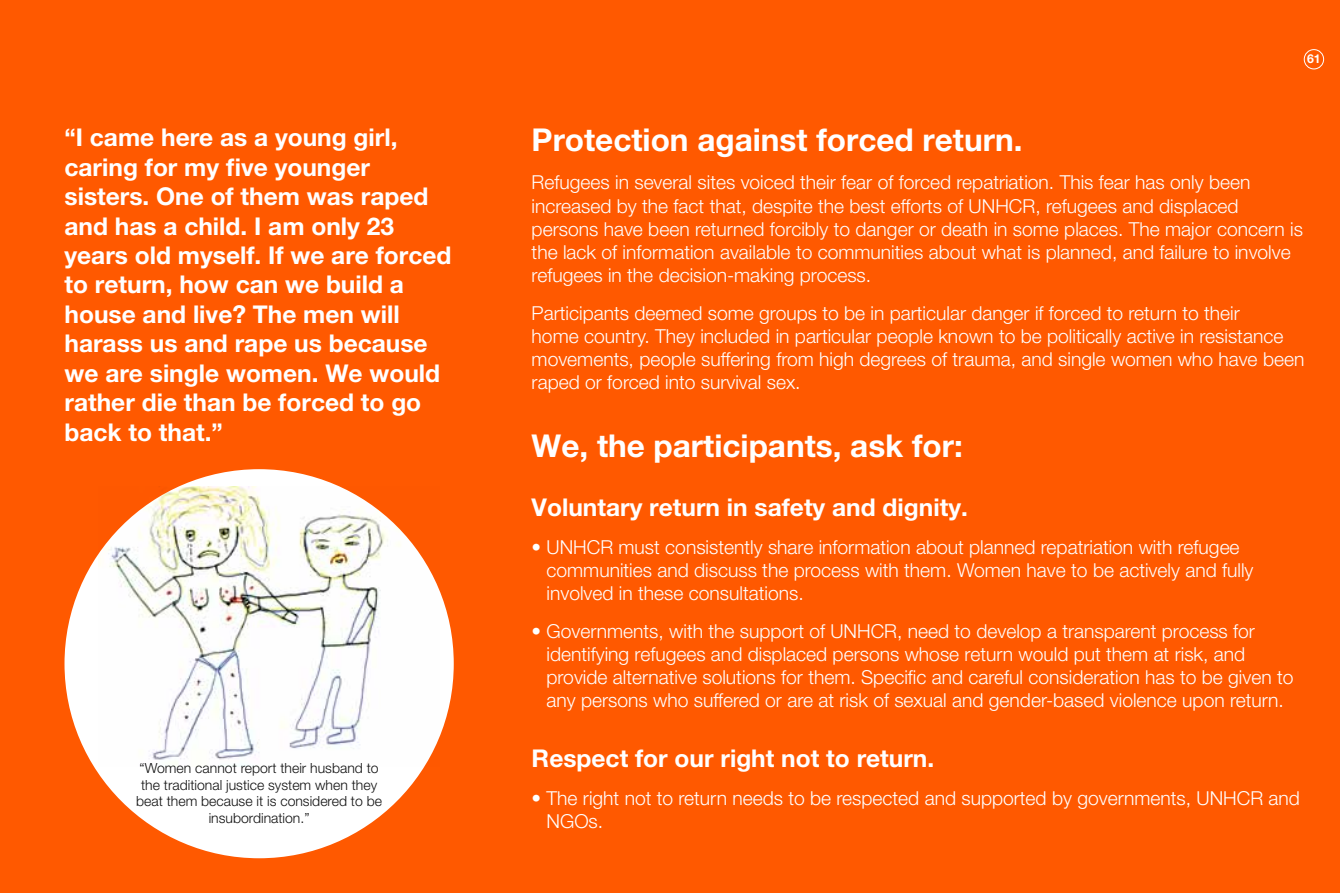
<style>
.page{position:relative;width:1340px;height:893px;background:#fff}
.page>*{position:absolute;margin:0;border:0;box-sizing:border-box;transform-origin:0 0}
.t1{font:700 31.5px "Helvetica Neue LT Pro";color:#fff}
.t2{font:700 24.5px/29.4px "Helvetica Neue LT Pro";color:#fff}
.t3{font:300 19.25px/23.1px "Helvetica Neue LT Pro";color:#fff}
.t4{font:300 14px/16.8px "Helvetica Neue LT Pro";color:#121212;text-align:center}
.t5{font:700 12.25px "Helvetica Neue LT Pro";color:#fff}
</style>
<div class="page">
<div style="left:0;top:0;width:1339px;height:893px;background:#ff5900"></div>
<div style="left:64px;top:469px;width:390px;height:389px;background:#fff;border-radius:50%"></div>
<img style="left:98px;top:487px;width:341px;height:279px">
<div style="left:1303px;top:49px;width:20px;height:20px;border:1px solid #fff;border-radius:50%"></div>
<p class="t2" style="left:64px;top:122px;width:388px">“I came here as a young girl, caring for my five younger sisters. One of them was raped and has a child. I am only 23 years old myself. If we are forced to return, how can we build a house and live? The men will harass us and rape us because we are single women. We would rather die than be forced to go back to that.”</p>
<p class="t4" style="left:136px;top:759px;width:247px">“Women cannot report their husband to the traditional justice system when they beat them because it is considered to be insubordination.”</p>
<p class="t5" style="left:1307px;top:51px;width:15px">61</p>
<h1 class="t1" style="left:531px;top:121px;width:492px">Protection against forced return.</h1>
<p class="t3" style="left:531px;top:171px;width:772px">Refugees in several sites voiced their fear of forced repatriation. This fear has only been increased by the fact that, despite the best efforts of UNHCR, refugees and displaced persons have been returned forcibly to danger or death in some places. The major concern is the lack of information available to communities about what is planned, and failure to involve refugees in the decision-making process.</p>
<p class="t3" style="left:531px;top:301px;width:774px">Participants deemed some groups to be in particular danger if forced to return to their<br>home country. They included in particular people known to be politically active in resistance movements, people suffering from high degrees of trauma, and single women who have been raped or forced into survival sex.</p>
<h1 class="t1" style="left:531px;top:426px;width:433px">We, the participants, ask for:</h1>
<p class="t2" style="left:531px;top:492px;width:438px">Voluntary return in safety and dignity.</p>
<p class="t3" style="left:546px;top:535px;width:708px;text-indent:-15px">• UNHCR must consistently share information about planned repatriation with refugee communities and discuss the process with them. Women have to be actively and fully involved in these consultations.</p>
<p class="t3" style="left:546px;top:619px;width:748px;text-indent:-15px">• Governments, with the support of UNHCR, need to develop a transparent process for identifying refugees and displaced persons whose return would put them at risk, and provide alternative solutions for them. Specific and careful consideration has to be given to any persons who suffered or are at risk of sexual and gender-based violence upon return.</p>
<p class="t2" style="left:531px;top:743px;width:404px">Respect for our right not to return.</p>
<p class="t3" style="left:546px;top:786px;width:755px;text-indent:-15px">• The right not to return needs to be respected and supported by governments, UNHCR and<br>NGOs.</p>
</div>
